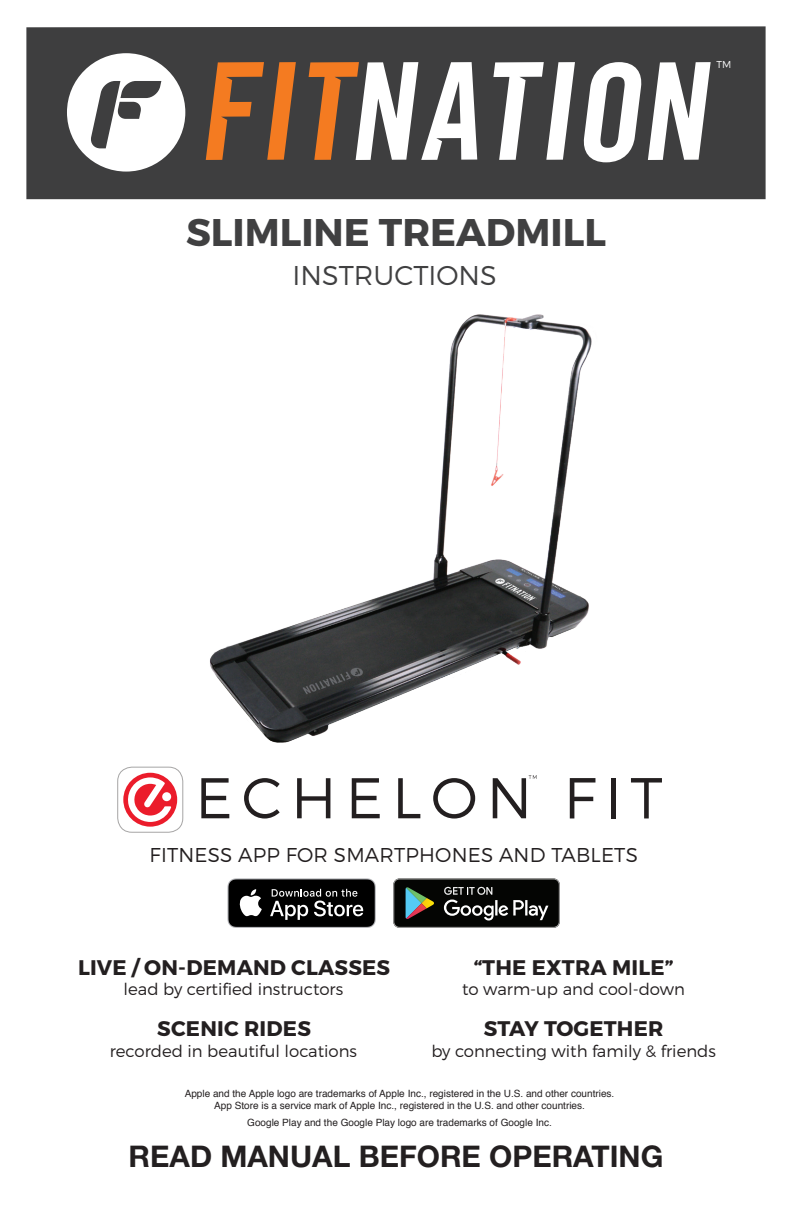
<style>
.page{position:relative;width:792px;height:1224px;background:#fff}
.page>*{position:absolute;margin:0;border:0;box-sizing:border-box;transform-origin:0 0}
.t1{font:300 57.8px "Montserrat";color:#231f20}
.t2{font:700 38.6px "Montserrat";color:#404041}
.t3{font:700 29.8px "Helvetica Neue LT Std";color:#231f20}
.t4{font:300 27.2px "Montserrat";color:#404041}
.t5{font:700 21.2px "Montserrat";letter-spacing:.01em;color:#231f20}
.t6{font:300 20px "Montserrat";letter-spacing:.01em;color:#231f20}
.t7{font:300 16.6px "Montserrat";color:#231f20}
.t8{font:10px/12px "Helvetica";color:#231f20;text-align:center}
.t9{font:300 10px "Montserrat";color:#fff}
</style>
<div class="page">
<div style="left:26px;top:26px;width:740px;height:173px;background:#3e3e3f"></div>
<svg style="left:67px;top:53px;width:118px;height:119px"></svg>
<svg style="left:493px;top:62px;width:82px;height:98px"></svg>
<svg style="left:582px;top:62px;width:129px;height:100px"></svg>
<svg style="left:206px;top:62px;width:90px;height:98px;background:#8f5931"></svg>
<svg style="left:309px;top:62px;width:168px;height:98px"></svg>
<img style="left:210px;top:314px;width:382px;height:429px">
<div style="left:393px;top:878px;width:167px;height:50px;background:#939392"></div>
<svg style="left:393px;top:879px;width:167px;height:49px;background:#2b2e2b"></svg>
<svg style="left:227px;top:878px;width:149px;height:50px;background:#353535"></svg>
<svg style="left:123px;top:773px;width:54px;height:54px"></svg>
<div style="left:117px;top:767px;width:66px;height:65px;border:1px solid #a6a5a5;border-radius:14px"></div>
<svg style="left:201px;top:778px;width:28px;height:40px"></svg>
<svg style="left:244px;top:778px;width:36px;height:41px"></svg>
<svg style="left:297px;top:778px;width:33px;height:40px"></svg>
<svg style="left:352px;top:778px;width:28px;height:40px"></svg>
<svg style="left:398px;top:778px;width:22px;height:40px"></svg>
<svg style="left:433px;top:778px;width:42px;height:41px"></svg>
<svg style="left:493px;top:775px;width:44px;height:43px"></svg>
<h2 class="t2" style="left:186px;top:209px;width:421px">SLIMLINE TREADMILL</h2>
<h3 class="t4" style="left:293px;top:259px;width:206px">INSTRUCTIONS</h3>
<p class="t9" style="left:717px;top:59px;width:16px">TM</p>
<h1 class="t1" style="left:564px;top:763px;width:100px">FIT</h1>
<h3 class="t6" style="left:150px;top:843px;width:490px">FITNESS APP FOR SMARTPHONES AND TABLETS</h3>
<h3 class="t5" style="left:78px;top:954px;width:314px">LIVE / ON-DEMAND CLASSES</h3>
<h3 class="t7" style="left:124px;top:979px;width:221px">lead by certified instructors</h3>
<h3 class="t5" style="left:157px;top:1016px;width:155px">SCENIC RIDES</h3>
<h3 class="t5" style="left:474px;top:954px;width:201px">“THE EXTRA MILE”</h3>
<h3 class="t7" style="left:462px;top:979px;width:224px">to warm-up and cool-down</h3>
<h3 class="t5" style="left:484px;top:1016px;width:181px">STAY TOGETHER</h3>
<h3 class="t7" style="left:110px;top:1041px;width:249px">recorded in beautiful locations</h3>
<h3 class="t7" style="left:431px;top:1041px;width:286px">by connecting with family &amp; friends</h3>
<p class="t8" style="left:185px;top:1088px;width:431px">Apple and the Apple logo are trademarks of Apple Inc., registered in the U.S. and other countries.<br>App Store is a service mark of Apple Inc., registered in the U.S. and other countries.</p>
<p class="t8" style="left:247px;top:1117px;width:306px">Google Play and the Google Play logo are trademarks of Google Inc.</p>
<h3 class="t3" style="left:129px;top:1138px;width:536px">READ MANUAL BEFORE OPERATING</h3>
</div>
